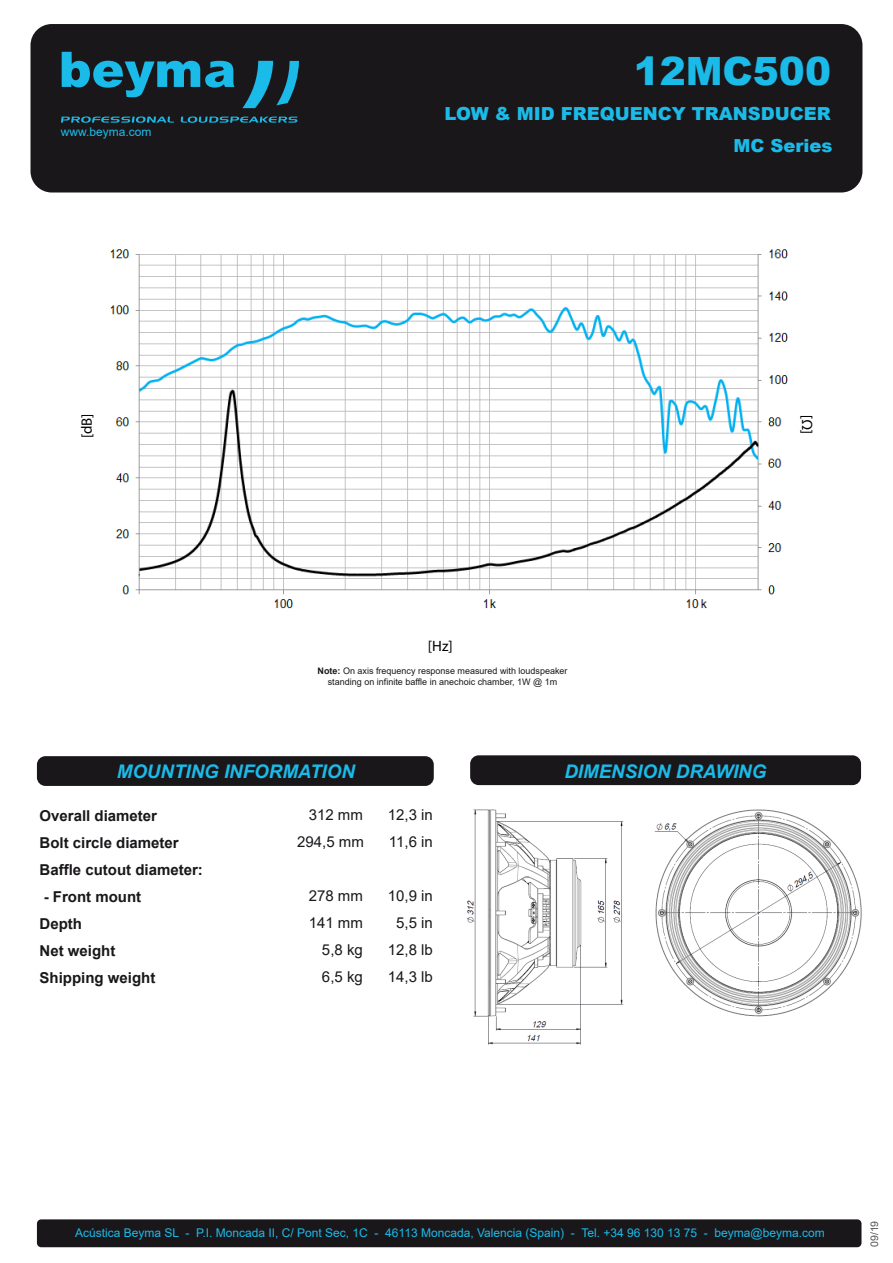
<style>
.page{position:relative;width:893px;height:1263px;background:#fff}
.page>*{position:absolute;margin:0;border:0;box-sizing:border-box;transform-origin:0 0}
.t1{font:900 39px "Arial";color:#1bbbe9}
.t2{font:italic 700 18.75px "Arial";color:#1bbbe9}
.t3{font:900 18px/31.5px "Arial";color:#1bbbe9;text-align:right}
.t4{font:700 15px/27px "Arial";color:#1a171b}
.t5{font:15px "Arial";color:#1a171b}
.t6{font:15px "Myriad Pro";color:#000}
.t7{font:12px "Arial";color:#1bbbe9}
.t8{font:10.5px "Arial";color:#1a171b}
.t9{font:9px/10.8px "Arial";color:#1a171b;text-align:center}
.s1{font-weight:700}
</style>
<div class="page">
<div style="left:31px;top:24px;width:831px;height:168px;background:#1a171b;border-radius:21px"></div>
<svg style="left:61px;top:52px;width:238px;height:71px"></svg>
<div style="left:470px;top:755px;width:391px;height:30px;background:#1a171b;border-radius:9px"></div>
<div style="left:37px;top:1219px;width:824px;height:28px;background:#1a171b;border-radius:4px"></div>
<img style="left:466px;top:809px;width:396px;height:236px">
<img style="left:110px;top:249px;width:678px;height:360px">
<div style="left:37px;top:756px;width:397px;height:30px;background:#1a171b;border-radius:9px"></div>
<p class="t7" style="left:61px;top:124px;width:92px">www.beyma.com</p>
<h1 class="t1" style="left:634px;top:43px;width:199px">12MC500</h1>
<h3 class="t3" style="left:445px;top:98px;width:389px">LOW &amp; MID FREQUENCY TRANSDUCER<br>MC Series</h3>
<p class="t6" style="left:77px;top:438px;width:27px;rotate:-90deg">[dB]</p>
<p class="t6" style="left:428px;top:637px;width:26px">[Hz]</p>
<p class="t9" style="left:318px;top:666px;width:252px"><span class="s1">Note:</span> On axis frequency response measured with loudspeaker standing on infinite baffle in anechoic chamber, 1W @ 1m</p>
<h2 class="t2" style="left:117px;top:759px;width:240px">MOUNTING INFORMATION</h2>
<h2 class="t2" style="left:564px;top:759px;width:204px">DIMENSION DRAWING</h2>
<p class="t4" style="left:40px;top:802px;width:165px">Overall diameter<br>Bolt circle diameter<br>Baffle cutout diameter:</p>
<p class="t4" style="left:40px;top:883px;width:117px">- Front mount<br>Depth<br>Net weight<br>Shipping weight</p>
<p class="t5" style="left:309px;top:804px;width:56px">312 mm</p>
<p class="t5" style="left:388px;top:804px;width:47px">12,3 in</p>
<p class="t5" style="left:297px;top:831px;width:68px">294,5 mm</p>
<p class="t5" style="left:389px;top:831px;width:45px">11,6 in</p>
<p class="t5" style="left:309px;top:885px;width:56px">278 mm</p>
<p class="t5" style="left:388px;top:885px;width:47px">10,9 in</p>
<p class="t5" style="left:309px;top:912px;width:56px">141 mm</p>
<p class="t5" style="left:396px;top:912px;width:38px">5,5 in</p>
<p class="t5" style="left:322px;top:939px;width:42px">5,8 kg</p>
<p class="t5" style="left:388px;top:939px;width:47px">12,8 lb</p>
<p class="t5" style="left:322px;top:966px;width:42px">6,5 kg</p>
<p class="t5" style="left:388px;top:966px;width:47px">14,3 lb</p>
<p class="t7" style="left:75px;top:1224px;width:751px">Acústica Beyma SL - P.I. Moncada II, C/ Pont Sec, 1C - 46113 Moncada, Valencia (Spain) - Tel. +34 96 130 13 75 - beyma@beyma.com</p>
<p class="t8" style="left:867px;top:1247px;width:28px;rotate:-90deg">09/19</p>
</div>
